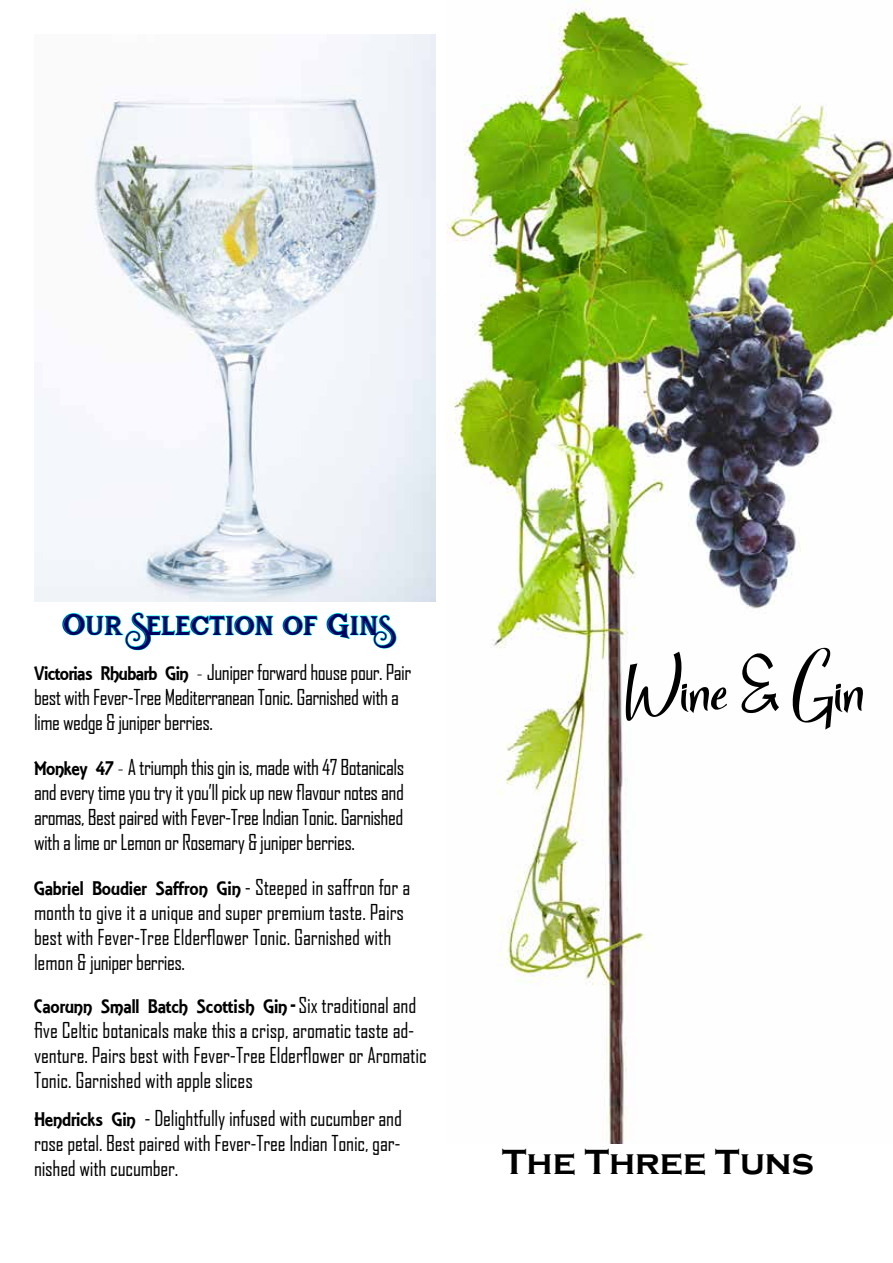
<style>
.page{position:relative;width:893px;height:1263px;background:#fff}
.page>*{position:absolute;margin:0;border:0;box-sizing:border-box;transform-origin:0 0}
.t1{font:72px "Starmi X";color:#000}
.t2{font:700 36px "Copperplate Gothic";color:#000}
.t3{font:27px "Festival Budaya XXXI";color:#000060}
.t4{font:21px/25.2px "Agency FB";letter-spacing:-.005em;color:#000;text-align:justify}
.t5{font:21px/25.2px "Agency FB";letter-spacing:-.025em;color:#000}
.t6{font:21px "ARESSENCE";letter-spacing:-.005em;color:#000}
.s1{font-family:"ARESSENCE"}
.s2{font-family:"April Flowers"}
.s3{font-family:"Agency FB"}
.s4{font-family:"American Captain"}
</style>
<div class="page">
<img style="left:446px;top:0;width:447px;height:1143px">
<img style="left:34px;top:34px;width:402px;height:568px">
<svg style="left:62px;top:612px;width:212px;height:39px"></svg>
<svg style="left:282px;top:615px;width:36px;height:21px"></svg>
<svg style="left:326px;top:613px;width:71px;height:36px"></svg>
<p class="t3" style="left:63px;top:610px;width:332px">OUR SELECTION OF GINS</p>
<p class="t5" style="left:34px;top:659px;width:379px"><span class="s1">Victorias Rhubarb Gin</span> <span class="s2">-</span> Juniper forward house pour. Pair best with Fever-Tree Mediterranean Tonic. Garnished with a lime wedge &amp; juniper berries.</p>
<p class="t4" style="left:34px;top:754px;width:372px"><span class="s1">Monkey 47</span> <span class="s2">-</span> A triumph this gin is, made with 47 Botanicals and every time you try it you’ll pick up new flavour notes and aromas, Best paired with Fever-Tree Indian Tonic. Garnished with a lime or Lemon or Rosemary &amp; juniper berries.</p>
<p class="t6" style="left:34px;top:876px;width:378px">Gabriel Boudier Saffron Gin <span class="s3">- Steeped in saffron for a</span></p>
<p class="t4" style="left:34px;top:899px;width:371px;text-align:left">month to give it a unique and super premium taste. Pairs best with Fever-Tree Elderflower Tonic. Garnished with lemon &amp; juniper berries.</p>
<p class="t6" style="left:34px;top:994px;width:384px">Caorunn Small Batch Scottish Gin <span class="s4">-</span> <span class="s3">Six traditional and</span></p>
<p class="t4" style="left:34px;top:1017px;width:394px;text-align:left">five Celtic botanicals make this a crisp, aromatic taste ad&shy;venture. Pairs best with Fever-Tree Elderflower or Aromatic<br>Tonic. Garnished with apple slices</p>
<p class="t4" style="left:34px;top:1105px;width:369px"><span class="s1">Hendricks Gin</span> - Delightfully infused with cucumber and rose petal. Best paired with Fever-Tree Indian Tonic, gar&shy;nished with cucumber.</p>
<h1 class="t1" style="left:626px;top:642px;width:241px">Wine &amp; Gin</h1>
<h2 class="t2" style="left:502px;top:1142px;width:313px">The Three Tuns</h2>
</div>
